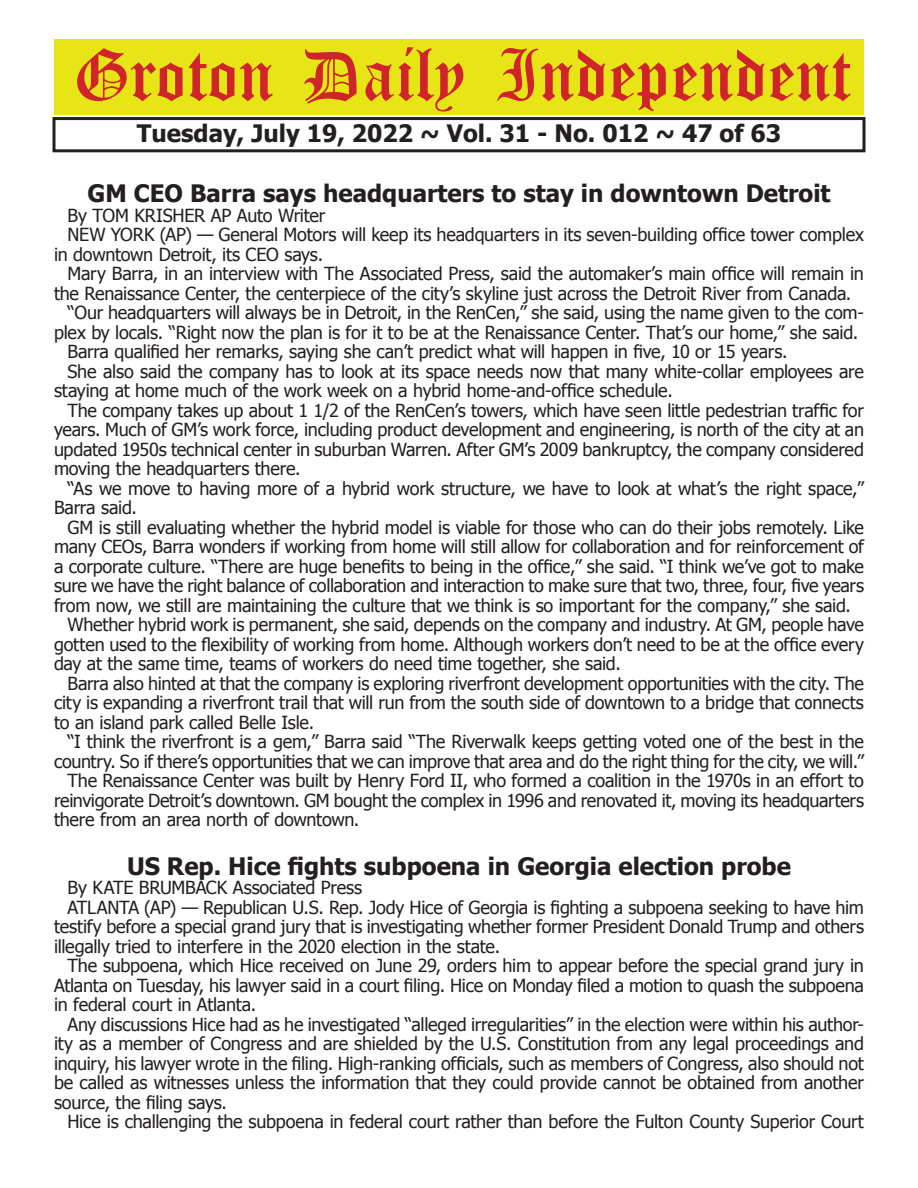
<style>
.page{position:relative;width:918px;height:1188px;background:#fff}
.page>*{position:absolute;margin:0;border:0;box-sizing:border-box;transform-origin:0 0}
.t1{font:54px "Old English Five";color:#d1232a}
.t2{font:700 24px "Tahoma";color:#231f20}
.t3{font:18px "Tahoma";letter-spacing:-.015em;color:#231f20}
</style>
<div class="page">
<div style="left:52px;top:117px;width:814px;height:35px;border:3px solid #231f20"></div>
<div style="left:54px;top:40px;width:810px;height:75px;background:#e7e515"></div>
<h1 class="t1" style="left:73px;top:50px;width:779px">Groton Daily Independent</h1>
<h2 class="t2" style="left:137px;top:116px;width:646px">Tuesday, July 19, 2022 ~ Vol. 31 - No. 012 ~ 47 of 63</h2>
<h2 class="t2" style="left:88px;top:177px;width:745px">GM CEO Barra says headquarters to stay in downtown Detroit</h2>
<p class="t3" style="left:68px;top:203px;width:259px">By TOM KRISHER AP Auto Writer</p>
<p class="t3" style="left:68px;top:223px;width:798px">NEW YORK (AP) — General Motors will keep its headquarters in its seven-building office tower complex</p>
<p class="t3" style="left:54px;top:242px;width:271px">in downtown Detroit, its CEO says.</p>
<p class="t3" style="left:68px;top:262px;width:798px">Mary Barra, in an interview with The Associated Press, said the automaker’s main office will remain in</p>
<p class="t3" style="left:54px;top:281px;width:799px">the Renaissance Center, the centerpiece of the city’s skyline just across the Detroit River from Canada.</p>
<p class="t3" style="left:68px;top:301px;width:798px">“Our headquarters will always be in Detroit, in the RenCen,” she said, using the name given to the com-</p>
<p class="t3" style="left:54px;top:320px;width:806px">plex by locals. “Right now the plan is for it to be at the Renaissance Center. That’s our home,” she said.</p>
<p class="t3" style="left:68px;top:340px;width:722px">Barra qualified her remarks, saying she can’t predict what will happen in five, 10 or 15 years.</p>
<p class="t3" style="left:68px;top:359px;width:798px">She also said the company has to look at its space needs now that many white-collar employees are</p>
<p class="t3" style="left:54px;top:379px;width:620px">staying at home much of the work week on a hybrid home-and-office schedule.</p>
<p class="t3" style="left:68px;top:398px;width:798px">The company takes up about 1 1/2 of the RenCen’s towers, which have seen little pedestrian traffic for</p>
<p class="t3" style="left:54px;top:418px;width:812px">years. Much of GM’s work force, including product development and engineering, is north of the city at an</p>
<p class="t3" style="left:54px;top:437px;width:812px">updated 1950s technical center in suburban Warren. After GM’s 2009 bankruptcy, the company considered</p>
<p class="t3" style="left:54px;top:457px;width:248px">moving the headquarters there.</p>
<p class="t3" style="left:68px;top:476px;width:798px">“As we move to having more of a hybrid work structure, we have to look at what’s the right space,”</p>
<p class="t3" style="left:54px;top:496px;width:84px">Barra said.</p>
<p class="t3" style="left:68px;top:515px;width:798px">GM is still evaluating whether the hybrid model is viable for those who can do their jobs remotely. Like</p>
<p class="t3" style="left:54px;top:535px;width:811px">many CEOs, Barra wonders if working from home will still allow for collaboration and for reinforcement of</p>
<p class="t3" style="left:54px;top:554px;width:811px">a corporate culture. “There are huge benefits to being in the office,” she said. “I think we’ve got to make</p>
<p class="t3" style="left:54px;top:574px;width:812px">sure we have the right balance of collaboration and interaction to make sure that two, three, four, five years</p>
<p class="t3" style="left:54px;top:593px;width:799px">from now, we still are maintaining the culture that we think is so important for the company,” she said.</p>
<p class="t3" style="left:68px;top:613px;width:798px">Whether hybrid work is permanent, she said, depends on the company and industry. At GM, people have</p>
<p class="t3" style="left:54px;top:632px;width:811px">gotten used to the flexibility of working from home. Although workers don’t need to be at the office every</p>
<p class="t3" style="left:54px;top:652px;width:568px">day at the same time, teams of workers do need time together, she said.</p>
<p class="t3" style="left:68px;top:671px;width:798px">Barra also hinted at that the company is exploring riverfront development opportunities with the city. The</p>
<p class="t3" style="left:54px;top:691px;width:811px">city is expanding a riverfront trail that will run from the south side of downtown to a bridge that connects</p>
<p class="t3" style="left:54px;top:710px;width:262px">to an island park called Belle Isle.</p>
<p class="t3" style="left:68px;top:730px;width:798px">“I think the riverfront is a gem,” Barra said “The Riverwalk keeps getting voted one of the best in the</p>
<p class="t3" style="left:54px;top:749px;width:811px">country. So if there’s opportunities that we can improve that area and do the right thing for the city, we will.”</p>
<p class="t3" style="left:68px;top:769px;width:798px">The Renaissance Center was built by Henry Ford II, who formed a coalition in the 1970s in an effort to</p>
<p class="t3" style="left:54px;top:788px;width:812px">reinvigorate Detroit’s downtown. GM bought the complex in 1996 and renovated it, moving its headquarters</p>
<p class="t3" style="left:54px;top:808px;width:307px">there from an area north of downtown.</p>
<h2 class="t2" style="left:127px;top:849px;width:666px">US Rep. Hice fights subpoena in Georgia election probe</h2>
<p class="t3" style="left:68px;top:876px;width:296px">By KATE BRUMBACK Associated Press</p>
<p class="t3" style="left:68px;top:895px;width:798px">ATLANTA (AP) — Republican U.S. Rep. Jody Hice of Georgia is fighting a subpoena seeking to have him</p>
<p class="t3" style="left:54px;top:915px;width:812px">testify before a special grand jury that is investigating whether former President Donald Trump and others</p>
<p class="t3" style="left:54px;top:934px;width:448px">illegally tried to interfere in the 2020 election in the state.</p>
<p class="t3" style="left:68px;top:954px;width:798px">The subpoena, which Hice received on June 29, orders him to appear before the special grand jury in</p>
<p class="t3" style="left:54px;top:973px;width:812px">Atlanta on Tuesday, his lawyer said in a court filing. Hice on Monday filed a motion to quash the subpoena</p>
<p class="t3" style="left:54px;top:993px;width:204px">in federal court in Atlanta.</p>
<p class="t3" style="left:68px;top:1012px;width:798px">Any discussions Hice had as he investigated “alleged irregularities” in the election were within his author-</p>
<p class="t3" style="left:54px;top:1032px;width:812px">ity as a member of Congress and are shielded by the U.S. Constitution from any legal proceedings and</p>
<p class="t3" style="left:54px;top:1051px;width:811px">inquiry, his lawyer wrote in the filing. High-ranking officials, such as members of Congress, also should not</p>
<p class="t3" style="left:54px;top:1071px;width:811px">be called as witnesses unless the information that they could provide cannot be obtained from another</p>
<p class="t3" style="left:54px;top:1090px;width:174px">source, the filing says.</p>
<p class="t3" style="left:68px;top:1110px;width:798px">Hice is challenging the subpoena in federal court rather than before the Fulton County Superior Court</p>
</div>
